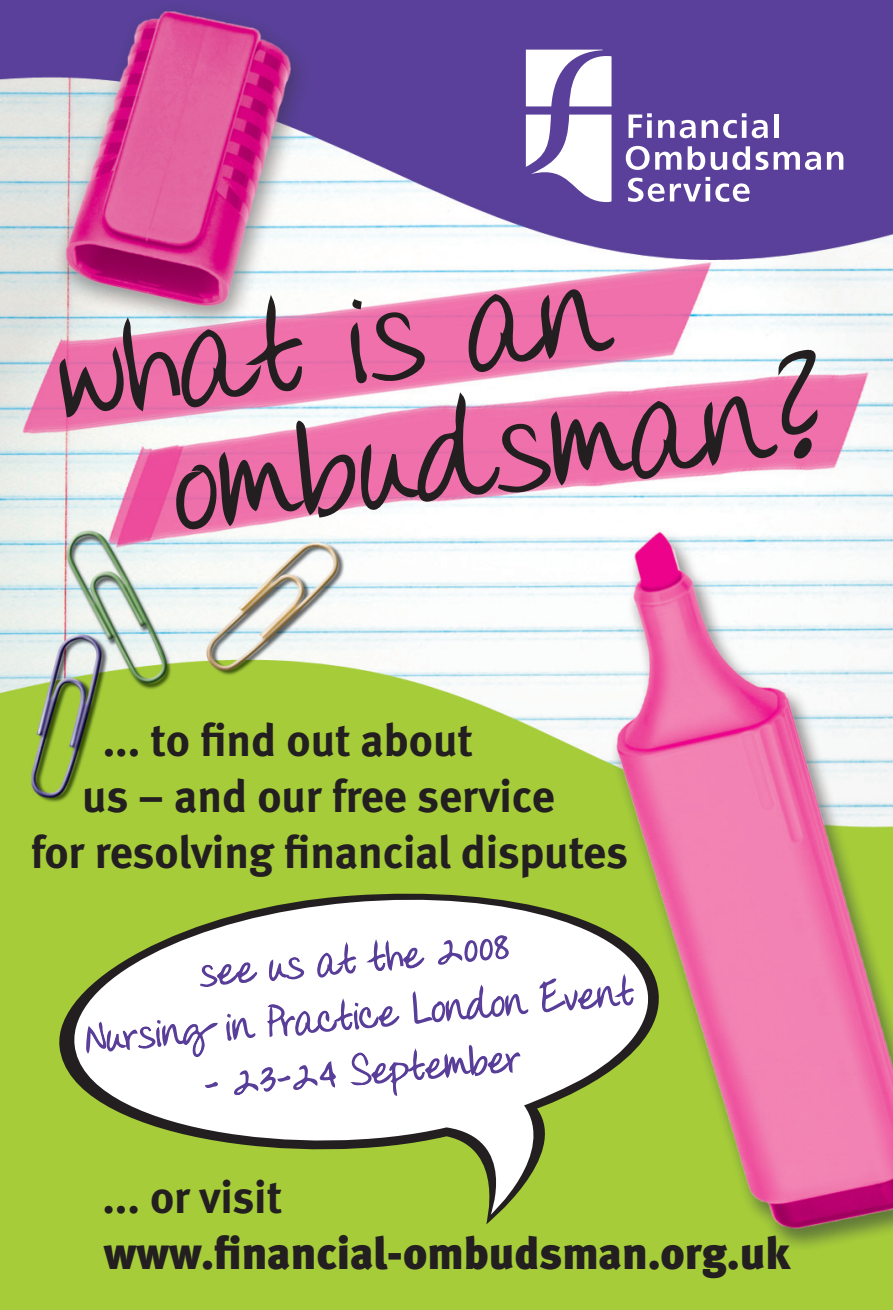
<style>
.page{position:relative;width:893px;height:1310px;background:#fff}
.page>*{position:absolute;margin:0;border:0;box-sizing:border-box;transform-origin:0 0}
.t1{font:140px/126px "Donnys Hand";color:#231f20}
.t2{font:45.5px "Meta Bold LF";color:#231f20}
.t3{font:45.5px "Meta Black LF";color:#231f20}
.t4{font:43.75px/56px "Donnys Hand";color:#593e99;text-align:center}
</style>
<div class="page">
<img style="left:0;top:0;width:893px;height:1310px">
<svg style="left:629px;top:113px;width:23px;height:25px"></svg>
<div style="left:647px;top:120px;width:5px;height:18px;background:#fff"></div>
<svg style="left:658px;top:120px;width:38px;height:18px"></svg>
<svg style="left:702px;top:113px;width:44px;height:25px"></svg>
<hr style="left:742px;top:120px;width:4px;height:18px;background:#fff">
<svg style="left:752px;top:120px;width:16px;height:18px"></svg>
<hr style="left:774px;top:114px;width:4px;height:24px;background:#fff">
<svg style="left:626px;top:146px;width:55px;height:24px"></svg>
<svg style="left:688px;top:146px;width:17px;height:24px"></svg>
<svg style="left:711px;top:146px;width:39px;height:24px"></svg>
<svg style="left:756px;top:152px;width:12px;height:18px"></svg>
<svg style="left:774px;top:152px;width:47px;height:18px"></svg>
<svg style="left:827px;top:152px;width:16px;height:18px"></svg>
<svg style="left:628px;top:177px;width:122px;height:25px"></svg>
<svg style="left:526px;top:115px;width:85px;height:87px"></svg>
<svg style="left:526px;top:50px;width:85px;height:56px"></svg>
<div style="left:53px;top:884px;width:612px;height:340px;background:#a6cd39"></div>
<svg style="left:68px;top:888px;width:582px;height:326px"></svg>
<h1 class="t1" style="left:149px;top:308px;width:656px;text-indent:-101px;rotate:-7deg">what is an ombudsman?</h1>
<p class="t2" style="left:103px;top:724px;width:372px">... to find out about</p>
<p class="t2" style="left:82px;top:780px;width:474px">us – and our free service</p>
<p class="t2" style="left:31px;top:836px;width:598px">for resolving financial disputes</p>
<p class="t4" style="left:75px;top:958px;width:554px;rotate:-5deg">see us at the 2008<br>Nursing in Practice London Event</p>
<p class="t4" style="left:204px;top:1059px;width:316px;rotate:-5deg">– 23-24 September</p>
<p class="t2" style="left:102px;top:1181px;width:181px">... or visit</p>
<p class="t3" style="left:104px;top:1235px;width:688px">www.financial-ombudsman.org.uk</p>
</div>
